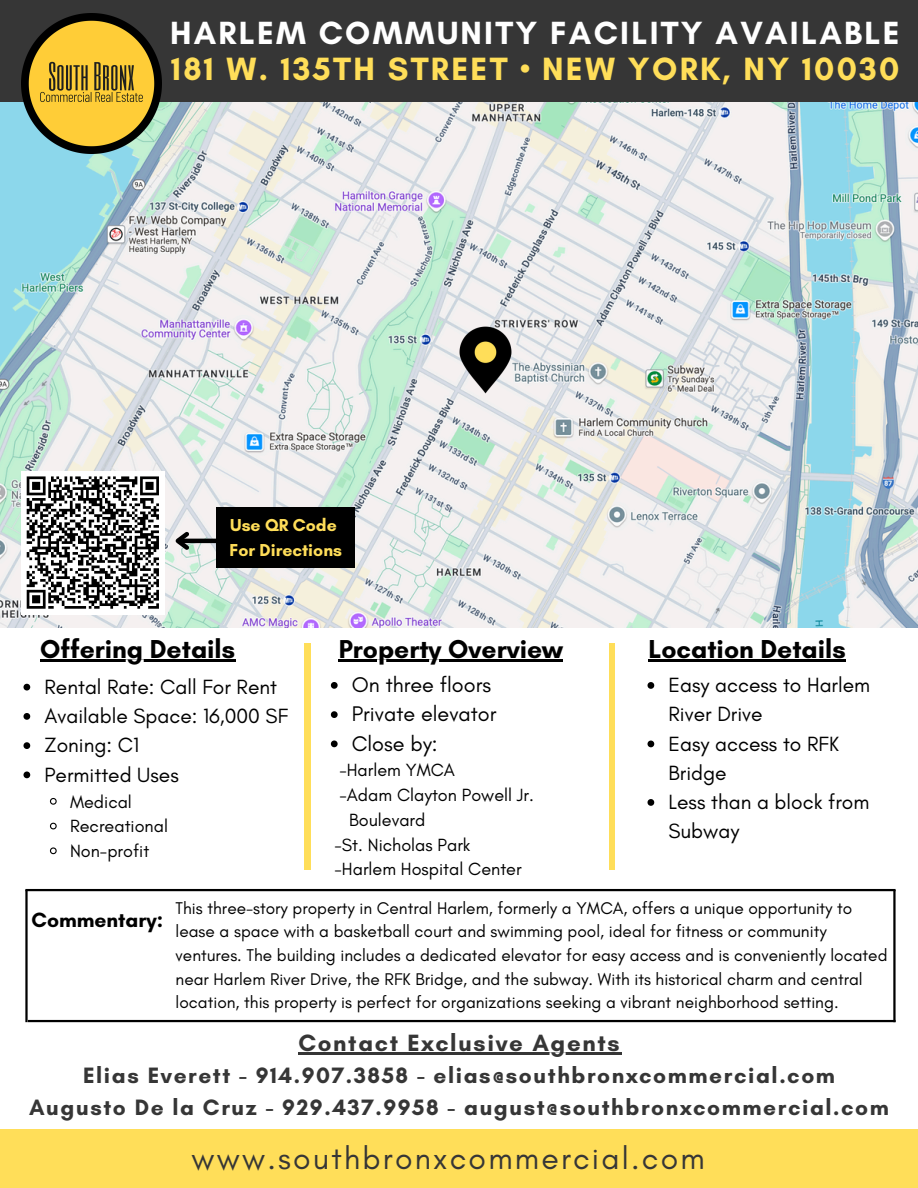
<style>
.page{position:relative;width:918px;height:1188px;background:#fff}
.page>*{position:absolute;margin:0;border:0;box-sizing:border-box;transform-origin:0 0}
.t1{font:700 32.85px "Glacial Indifference";letter-spacing:.07em;color:#ffde59}
.t2{font:700 32.7px "Glacial Indifference";letter-spacing:.07em;color:#fff}
.t3{font:31.8px "Glacial Indifference";letter-spacing:.07em;color:#363636}
.t4{font:700 26.4px "Glacial Indifference";color:#000}
.t5{font:700 24px "Glacial Indifference";letter-spacing:.07em;color:#363636}
.t6{font:700 22.65px/31.5px "Glacial Indifference";letter-spacing:.07em;color:#363636;text-align:center}
.t7{font:21.6px "Glacial Indifference";color:#000}
.t8{font:21px/29.2px "Glacial Indifference";color:#000}
.t9{font:700 21px "Glacial Indifference";color:#000}
.t10{font:18px "Glacial Indifference";color:#000}
.t11{font:700 17.55px/24.2px "Glacial Indifference";color:#ffde59}
.t12{font:17.25px/23.7px "Glacial Indifference";color:#000}
</style>
<div class="page">
<img style="left:0;top:102px;width:918px;height:525px">
<img style="left:452px;top:319px;width:66px;height:81px">
<div style="left:305px;top:643px;width:5px;height:227px;background:#ffde59"></div>
<div style="left:609px;top:643px;width:5px;height:227px;background:#ffde59"></div>
<hr style="left:28px;top:1020px;width:868px;height:2px;background:#000">
<hr style="left:25px;top:889px;width:871px;height:2px;background:#000">
<hr style="left:25px;top:890px;width:3px;height:132px;background:#000">
<hr style="left:893px;top:890px;width:3px;height:132px;background:#000">
<hr style="left:178px;top:539px;width:40px;height:4px;background:#000">
<svg style="left:170px;top:528px;width:23px;height:26px"></svg>
<div style="left:217px;top:507px;width:138px;height:60px;background:#000"></div>
<hr style="left:40px;top:660px;width:195px;height:2px;background:#000">
<hr style="left:339px;top:660px;width:224px;height:2px;background:#000">
<hr style="left:648px;top:660px;width:198px;height:2px;background:#000">
<svg style="left:23px;top:684px;width:7px;height:7px"></svg>
<svg style="left:23px;top:713px;width:7px;height:7px"></svg>
<svg style="left:23px;top:742px;width:7px;height:7px"></svg>
<svg style="left:23px;top:772px;width:7px;height:6px"></svg>
<svg style="left:49px;top:798px;width:8px;height:7px"></svg>
<svg style="left:50px;top:822px;width:7px;height:8px"></svg>
<svg style="left:49px;top:847px;width:8px;height:8px"></svg>
<svg style="left:331px;top:682px;width:7px;height:7px"></svg>
<svg style="left:331px;top:711px;width:7px;height:7px"></svg>
<svg style="left:331px;top:740px;width:7px;height:7px"></svg>
<div style="left:0;top:1130px;width:918px;height:58px;background:#ffde59"></div>
<svg style="left:648px;top:682px;width:6px;height:7px"></svg>
<svg style="left:648px;top:741px;width:6px;height:6px"></svg>
<svg style="left:648px;top:799px;width:6px;height:7px"></svg>
<div style="left:0;top:0;width:918px;height:102px;background:#363636"></div>
<img style="left:21px;top:13px;width:141px;height:141px">
<hr style="left:298px;top:1053px;width:20px;height:2px;background:#363636">
<hr style="left:318px;top:1053px;width:303px;height:2px;background:#363636">
<div style="left:21px;top:471px;width:143px;height:143px;background:#fff"></div>
<svg style="left:26px;top:476px;width:133px;height:133px"></svg>
<p class="t2" style="left:170px;top:13px;width:731px">HARLEM COMMUNITY FACILITY AVAILABLE</p>
<p class="t1" style="left:171px;top:49px;width:730px">181 W. 135TH STREET • NEW YORK, NY 10030</p>
<p class="t11" style="left:229px;top:513px;width:114px">Use QR Code<br>For Directions</p>
<h1 class="t4" style="left:40px;top:633px;width:197px">Offering Details</h1>
<p class="t4" style="left:339px;top:633px;width:226px">Property Overview</p>
<p class="t4" style="left:648px;top:633px;width:199px">Location Details</p>
<h6 class="t8" style="left:45px;top:672px;width:234px">Rental Rate: Call For Rent</h6>
<p class="t8" style="left:45px;top:701px;width:245px">Available Space: 16,000 SF</p>
<p class="t8" style="left:45px;top:730px;width:96px">Zoning: C1</p>
<h3 class="t8" style="left:45px;top:760px;width:136px">Permitted Uses</h3>
<h3 class="t10" style="left:70px;top:790px;width:63px">Medical</h3>
<h3 class="t10" style="left:70px;top:815px;width:99px">Recreational</h3>
<p class="t10" style="left:70px;top:840px;width:81px">Non-profit</p>
<p class="t7" style="left:352px;top:672px;width:141px">On three floors</p>
<p class="t7" style="left:352px;top:701px;width:146px">Private elevator</p>
<p class="t7" style="left:352px;top:730px;width:87px">Close by:</p>
<p class="t10" style="left:339px;top:759px;width:117px">-Harlem YMCA</p>
<p class="t10" style="left:339px;top:784px;width:196px">-Adam Clayton Powell Jr.</p>
<p class="t10" style="left:349px;top:809px;width:78px">Boulevard</p>
<p class="t10" style="left:335px;top:834px;width:137px">-St. Nicholas Park</p>
<p class="t10" style="left:335px;top:858px;width:189px">-Harlem Hospital Center</p>
<p class="t8" style="left:669px;top:670px;width:203px">Easy access to Harlem<br>River Drive</p>
<p class="t8" style="left:669px;top:729px;width:172px">Easy access to RFK<br>Bridge</p>
<p class="t8" style="left:669px;top:787px;width:202px">Less than a block from<br>Subway</p>
<p class="t9" style="left:31px;top:907px;width:133px">Commentary:</p>
<h1 class="t12" style="left:176px;top:896px;width:713px">This three-story property in Central Harlem, formerly a YMCA, offers a unique opportunity to lease a space with a basketball court and swimming pool, ideal for fitness or community ventures. The building includes a dedicated elevator for easy access and is conveniently located near Harlem River Drive, the RFK Bridge, and the subway. With its historical charm and central location, this property is perfect for organizations seeking a vibrant neighborhood setting.</h1>
<p class="t5" style="left:298px;top:1028px;width:323px">Contact Exclusive Agents</p>
<p class="t6" style="left:29px;top:1060px;width:862px">Elias Everett - 914.907.3858 - elias@southbronxcommercial.com<br>Augusto De la Cruz - 929.437.9958 - august@southbronxcommercial.com</p>
<p class="t3" style="left:192px;top:1139px;width:515px">www.southbronxcommercial.com</p>
</div>
